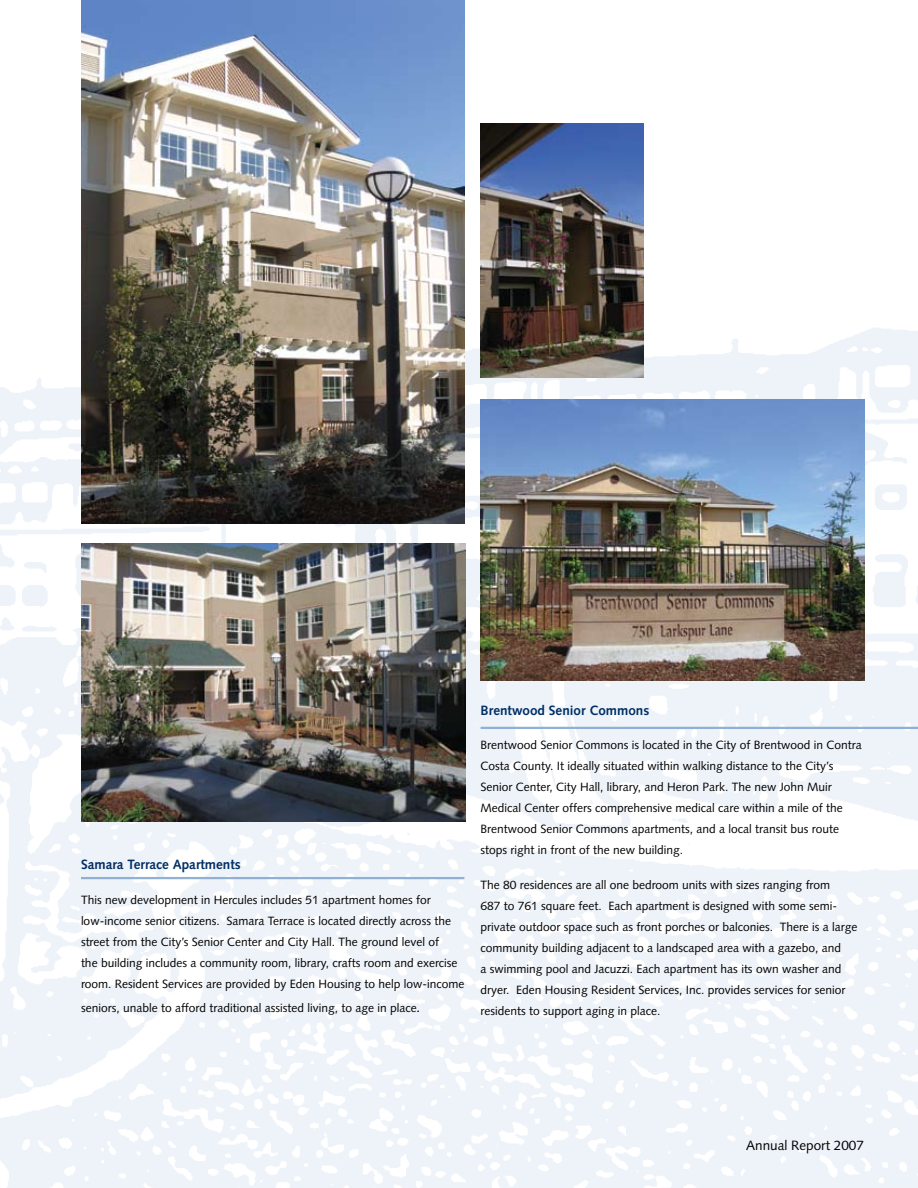
<style>
.page{position:relative;width:918px;height:1188px;background:#fff}
.page>*{position:absolute;margin:0;border:0;box-sizing:border-box;transform-origin:0 0}
.t1{font:700 13.5px "Syntax LT Std";color:#002f65}
.t2{font:13.5px "Syntax LT Std";color:#000}
.t3{font:12px/21px "Syntax LT Std";color:#000}
.s1{font-family:"Gill Sans";font-size:13.5px}
</style>
<div class="page">
<img style="left:0;top:0;width:918px;height:1188px">
<img style="left:81px;top:0;width:383px;height:524px">
<img style="left:81px;top:543px;width:385px;height:278px">
<hr style="left:81px;top:877px;width:383px;height:2px;background:#91b0d5">
<hr style="left:481px;top:727px;width:437px;height:2px;background:#91b0d5">
<img style="left:481px;top:124px;width:163px;height:254px">
<img style="left:481px;top:400px;width:384px;height:280px">
<p class="t1" style="left:81px;top:857px;width:161px">Samara Terrace Apartments</p>
<p class="t3" style="left:81px;top:889px;width:385px">This new development in Hercules includes 51 apartment homes for low-income senior citizens. Samara Terrace is located directly across the street from the City’s Senior Center and City Hall. The ground level of<br>the building includes a community room, library, crafts room and exercise room. Resident Services are provided by Eden Housing to help low-income</p>
<p class="t3" style="left:81px;top:997px;width:340px">seniors, unable to afford traditional assisted living, to age in place<span class="s1">.</span></p>
<p class="t1" style="left:481px;top:703px;width:170px">Brentwood Senior Commons</p>
<p class="t3" style="left:481px;top:735px;width:383px">Brentwood Senior Commons is located in the City of Brentwood in Contra Costa County. It ideally situated within walking distance to the City’s Senior Center, City Hall, library, and Heron Park. The new John Muir Medical Center offers comprehensive medical care within a mile of the Brentwood Senior Commons apartments, and a local transit bus route stops right in front of the new building.</p>
<p class="t3" style="left:481px;top:874px;width:378px">The 80 residences are all one bedroom units with sizes ranging from<br>687 to 761 square feet. Each apartment is designed with some semi&shy;private outdoor space such as front porches or balconies. There is a large community building adjacent to a landscaped area with a gazebo, and<br>a swimming pool and Jacuzzi. Each apartment has its own washer and dryer. Eden Housing Resident Services, Inc. provides services for senior residents to support aging in place.</p>
<p class="t2" style="left:746px;top:1137px;width:119px">Annual Report 2007</p>
</div>
